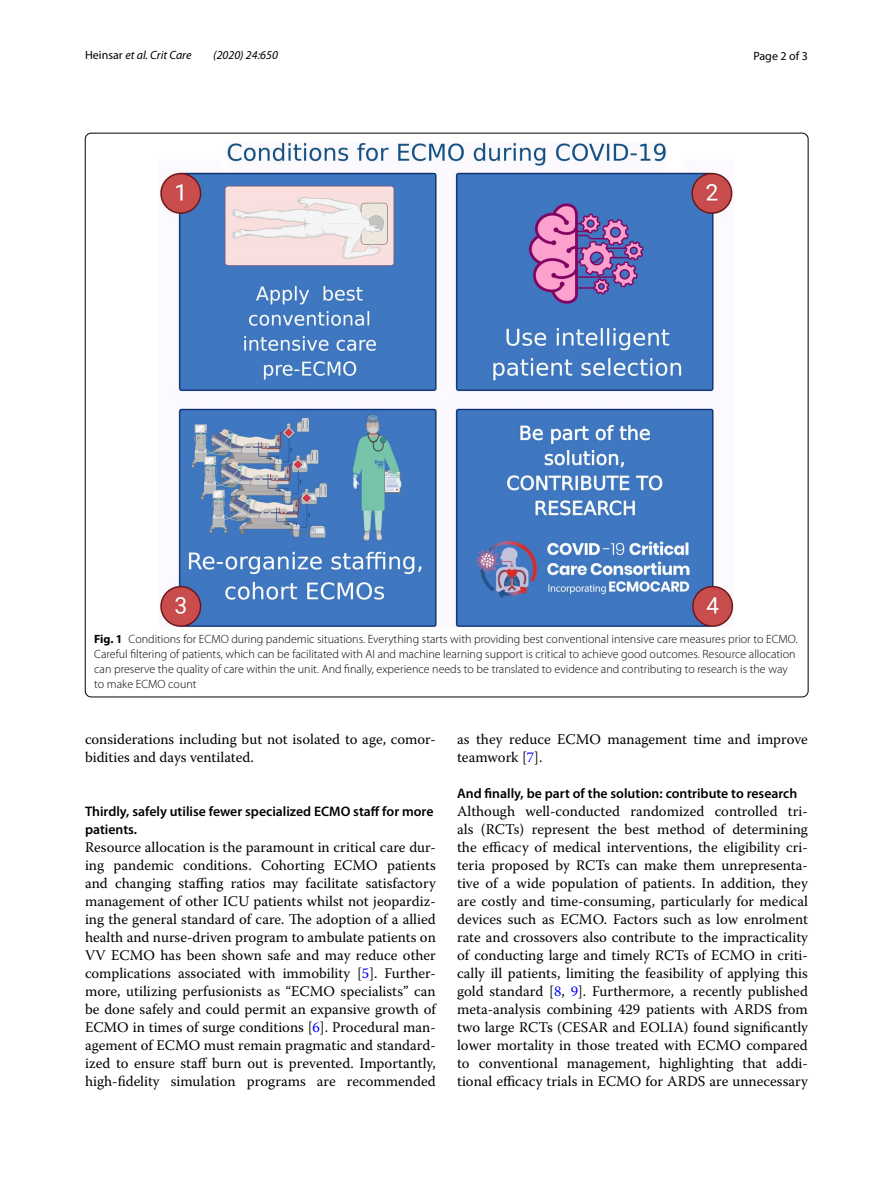
<style>
.page{position:relative;width:893px;height:1187px;background:#fff}
.page>*{position:absolute;margin:0;border:0;box-sizing:border-box;transform-origin:0 0}
.t1{font:14.7px/18px "Warnock Pro";color:#000}
.t2{font:600 13.8px/18px "Myriad Pro";color:#000}
.t3{font:300 12px/15px "Myriad Pro";color:#000}
.t4{font:italic 12px "Myriad Pro";color:#000}
.t5{font:12px "Myriad Pro";color:#000}
.s1{font-style:normal}
.s2{font-weight:700}
.s3{color:#00f}
</style>
<div class="page">
<img style="left:160px;top:142px;width:574px;height:485px">
<p class="t4" style="left:85px;top:48px;width:108px"><span class="s1">Heinsar</span> et al. Crit Care</p>
<p class="t4" style="left:213px;top:48px;width:66px">(2020) 24:650</p>
<p class="t5" style="left:753px;top:48px;width:56px">Page 2 of 3</p>
<p class="t3" style="left:94px;top:631px;width:705px"><span class="s2">Fig. 1</span> Conditions for ECMO during pandemic situations. Everything starts with providing best conventional intensive care measures prior to ECMO.<br>Careful filtering of patients, which can be facilitated with AI and machine learning support is critical to achieve good outcomes. Resource allocation can preserve the quality of care within the unit. And finally, experience needs to be translated to evidence and contributing to research is the way to make ECMO count</p>
<p class="t1" style="left:85px;top:730px;width:352px">considerations including but not isolated to age, comor&shy;bidities and days ventilated.</p>
<p class="t2" style="left:85px;top:801px;width:350px">Thirdly, safely utilise fewer specialized ECMO staff for more patients.</p>
<p class="t1" style="left:85px;top:837px;width:352px;text-align:justify">Resource allocation is the paramount in critical care dur&shy;ing pandemic conditions. Cohorting ECMO patients and changing staffing ratios may facilitate satisfactory management of other ICU patients whilst not jeopardiz&shy;ing the general standard of care. The adoption of a allied health and nurse-driven program to ambulate patients on VV ECMO has been shown safe and may reduce other complications associated with immobility [<span class="s3">5</span>]. Further&shy;more, utilizing perfusionists as “ECMO specialists” can be done safely and could permit an expansive growth of ECMO in times of surge conditions [<span class="s3">6</span>]. Procedural man&shy;agement of ECMO must remain pragmatic and standard&shy;ized to ensure staff burn out is prevented. Importantly, high-fidelity simulation programs are recommended</p>
<p class="t1" style="left:457px;top:730px;width:352px">as they reduce ECMO management time and improve teamwork [<span class="s3">7</span>].</p>
<p class="t2" style="left:457px;top:784px;width:342px">And finally, be part of the solution: contribute to research</p>
<p class="t1" style="left:457px;top:802px;width:352px;text-align:justify">Although well-conducted randomized controlled tri&shy;als (RCTs) represent the best method of determining the efficacy of medical interventions, the eligibility cri&shy;teria proposed by RCTs can make them unrepresenta&shy;tive of a wide population of patients. In addition, they are costly and time-consuming, particularly for medical devices such as ECMO. Factors such as low enrolment rate and crossovers also contribute to the impracticality of conducting large and timely RCTs of ECMO in criti&shy;cally ill patients, limiting the feasibility of applying this gold standard [<span class="s3">8</span>, <span class="s3">9</span>]. Furthermore, a recently published meta-analysis combining 429 patients with ARDS from two large RCTs (CESAR and EOLIA) found significantly lower mortality in those treated with ECMO compared to conventional management, highlighting that addi&shy;tional efficacy trials in ECMO for ARDS are unnecessary</p>
</div>
